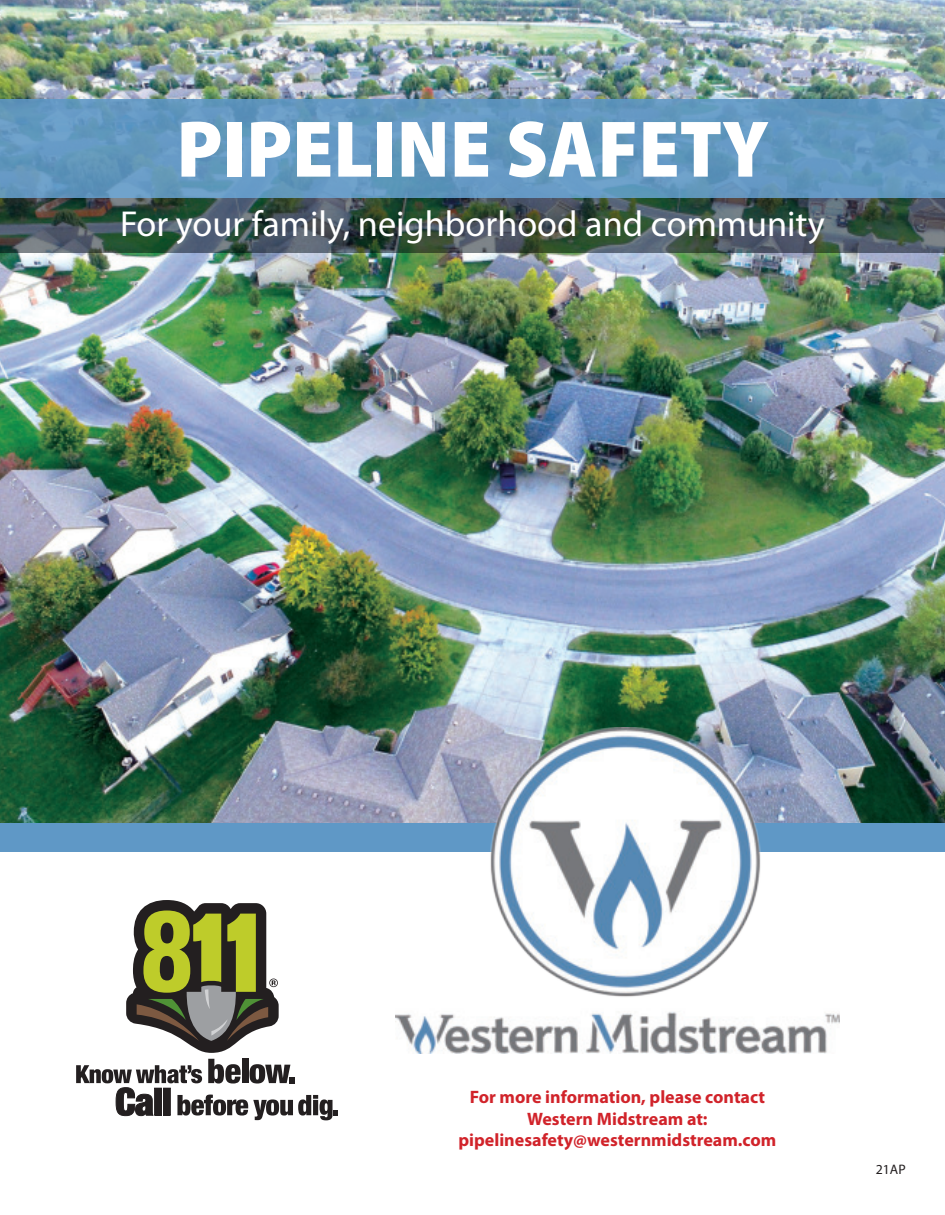
<style>
.page{position:relative;width:945px;height:1215px;background:#fff}
.page>*{position:absolute;margin:0;border:0;box-sizing:border-box;transform-origin:0 0}
.t1{font:900 semi-condensed 81px "Myriad Pro";color:#fff}
.t2{font:36.15px "Myriad Pro";color:#fff}
.t3{font:700 18px/21.6px "Myriad Pro";color:#d1232a;text-align:center}
.t4{font:13.8px "Myriad Pro";color:#231f20}
</style>
<div class="page">
<img style="left:0;top:0;width:945px;height:823px">
<svg style="left:0;top:198px;width:945px;height:55px;background:#405350"></svg>
<div style="left:0;top:823px;width:945px;height:29px;background:#5f98c6"></div>
<div style="left:0;top:100px;width:945px;height:98px;background:#6398bf"></div>
<img style="left:396px;top:727px;width:443px;height:326px">
<svg style="left:76px;top:1059px;width:262px;height:61px"></svg>
<svg style="left:126px;top:900px;width:153px;height:153px"></svg>
<h1 class="t1" style="left:177px;top:101px;width:593px">PIPELINE SAFETY</h1>
<h2 class="t2" style="left:120px;top:210px;width:706px">For your family, neighborhood and community</h2>
<p class="t3" style="left:458px;top:1088px;width:320px">For more information, please contact<br>Western Midstream at: pipelinesafety@westernmidstream.com</p>
<p class="t4" style="left:876px;top:1164px;width:31px">21AP</p>
</div>
